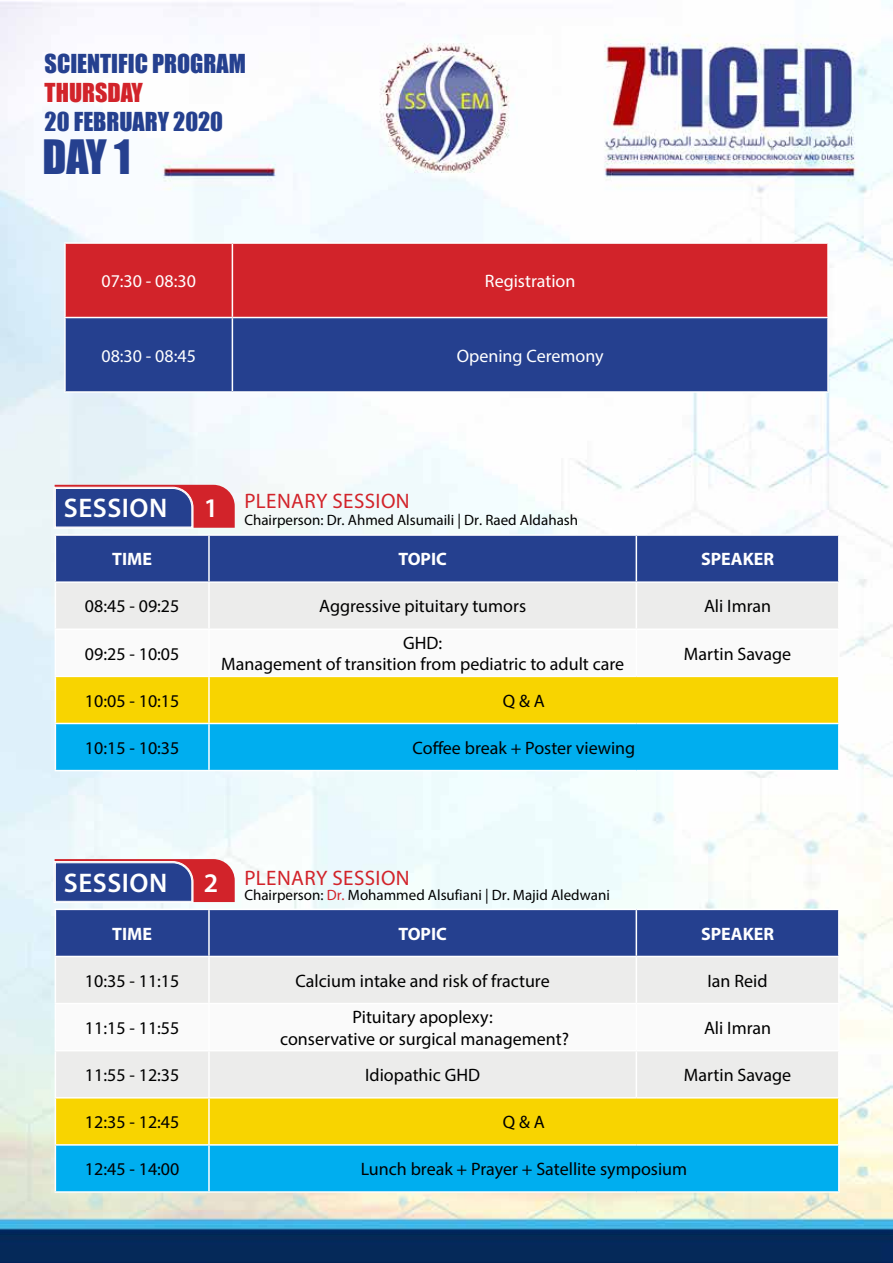
<style>
.page{position:relative;width:893px;height:1263px;background:#fff}
.page>*{position:absolute;margin:0;border:0;box-sizing:border-box;transform-origin:0 0}
.t1{font:43.5px "Impact";color:#25408f}
.t2{font:600 27px "Myriad Pro";letter-spacing:.02em;color:#fff}
.t3{font:24px "Impact";color:#25408f}
.t4{font:24px "Impact";color:#d2232a}
.t5{font:21px "Myriad Pro";letter-spacing:.02em;color:#d2232a}
.t6{font:18px/21.6px "Myriad Pro";color:#000;text-align:center}
.t7{font:18px "Myriad Pro";color:#fff}
.t8{font:700 18px "Myriad Pro";color:#fff}
.t9{font:15px "Myriad Pro";color:#000}
.s1{color:#d2232a}
</style>
<div class="page">
<img style="left:0;top:0;width:893px;height:1263px">
<svg style="left:54px;top:485px;width:181px;height:43px;background:#664a7f"></svg>
<svg style="left:54px;top:859px;width:181px;height:44px;background:#694e81"></svg>
<div style="left:66px;top:244px;width:761px;height:73px;background:#d2232a"></div>
<div style="left:66px;top:318px;width:761px;height:73px;background:#25408f"></div>
<hr style="left:64px;top:242px;width:168px;height:2px;background:#fff">
<hr style="left:64px;top:244px;width:2px;height:73px;background:#fff">
<hr style="left:232px;top:242px;width:597px;height:2px;background:#fff">
<hr style="left:827px;top:244px;width:2px;height:73px;background:#fff">
<hr style="left:64px;top:317px;width:168px;height:1px;background:#fff">
<hr style="left:64px;top:318px;width:2px;height:73px;background:#fff">
<hr style="left:232px;top:317px;width:597px;height:1px;background:#fff">
<hr style="left:827px;top:318px;width:2px;height:73px;background:#fff">
<hr style="left:64px;top:391px;width:168px;height:2px;background:#fff">
<hr style="left:232px;top:391px;width:597px;height:2px;background:#fff">
<hr style="left:232px;top:244px;width:1px;height:73px;background:#fff">
<hr style="left:232px;top:318px;width:1px;height:73px;background:#fff">
<svg style="left:56px;top:536px;width:782px;height:234px"></svg>
<hr style="left:55px;top:583px;width:1px;height:45px;background:#fff">
<hr style="left:838px;top:583px;width:2px;height:45px;background:#fff">
<hr style="left:55px;top:628px;width:154px;height:2px;background:#fff">
<hr style="left:55px;top:630px;width:1px;height:46px;background:#fff">
<hr style="left:209px;top:628px;width:427px;height:2px;background:#fff">
<hr style="left:636px;top:628px;width:204px;height:2px;background:#fff">
<hr style="left:838px;top:630px;width:2px;height:46px;background:#fff">
<hr style="left:55px;top:677px;width:1px;height:46px;background:#fff">
<hr style="left:838px;top:677px;width:2px;height:46px;background:#fff">
<hr style="left:55px;top:723px;width:154px;height:1px;background:#fff">
<hr style="left:55px;top:724px;width:1px;height:46px;background:#fff">
<hr style="left:209px;top:723px;width:427px;height:1px;background:#fff">
<hr style="left:636px;top:723px;width:204px;height:1px;background:#fff">
<hr style="left:838px;top:724px;width:2px;height:46px;background:#fff">
<hr style="left:55px;top:770px;width:154px;height:1px;background:#fff">
<hr style="left:209px;top:770px;width:427px;height:1px;background:#fff">
<hr style="left:636px;top:770px;width:204px;height:1px;background:#fff">
<hr style="left:55px;top:534px;width:154px;height:2px;background:#fff">
<hr style="left:55px;top:536px;width:1px;height:45px;background:#fff">
<hr style="left:209px;top:534px;width:427px;height:2px;background:#fff">
<hr style="left:636px;top:534px;width:204px;height:2px;background:#fff">
<hr style="left:838px;top:536px;width:2px;height:45px;background:#fff">
<hr style="left:55px;top:581px;width:154px;height:2px;background:#fff">
<hr style="left:209px;top:581px;width:427px;height:2px;background:#fff">
<hr style="left:636px;top:581px;width:204px;height:2px;background:#fff">
<hr style="left:55px;top:676px;width:154px;height:1px;background:#fff">
<hr style="left:209px;top:676px;width:427px;height:1px;background:#fff">
<hr style="left:636px;top:676px;width:204px;height:1px;background:#fff">
<hr style="left:636px;top:536px;width:1px;height:45px;background:#fff">
<hr style="left:636px;top:583px;width:1px;height:45px;background:#fff">
<hr style="left:636px;top:630px;width:1px;height:46px;background:#fff">
<hr style="left:208px;top:536px;width:2px;height:45px;background:#fff">
<hr style="left:208px;top:583px;width:2px;height:45px;background:#fff">
<hr style="left:208px;top:630px;width:2px;height:46px;background:#fff">
<hr style="left:208px;top:677px;width:2px;height:46px;background:#fff">
<hr style="left:208px;top:724px;width:2px;height:46px;background:#fff">
<div style="left:56px;top:910px;width:782px;height:46px;background:#25408f"></div>
<div style="left:56px;top:957px;width:782px;height:140px;background:#ececeb"></div>
<svg style="left:56px;top:1004px;width:782px;height:46px"></svg>
<svg style="left:56px;top:1098px;width:782px;height:93px;background:#7dc177"></svg>
<hr style="left:55px;top:957px;width:1px;height:46px;background:#fff">
<hr style="left:838px;top:957px;width:2px;height:46px;background:#fff">
<hr style="left:55px;top:1003px;width:154px;height:1px;background:#fff">
<hr style="left:55px;top:1004px;width:1px;height:46px;background:#fff">
<hr style="left:209px;top:1003px;width:427px;height:1px;background:#fff">
<hr style="left:636px;top:1003px;width:204px;height:1px;background:#fff">
<hr style="left:838px;top:1004px;width:2px;height:46px;background:#fff">
<hr style="left:55px;top:1051px;width:1px;height:46px;background:#fff">
<hr style="left:838px;top:1051px;width:2px;height:46px;background:#fff">
<hr style="left:55px;top:1098px;width:1px;height:46px;background:#fff">
<hr style="left:838px;top:1098px;width:2px;height:46px;background:#fff">
<hr style="left:55px;top:1144px;width:154px;height:2px;background:#fff">
<hr style="left:55px;top:1146px;width:1px;height:45px;background:#fff">
<hr style="left:209px;top:1144px;width:427px;height:2px;background:#fff">
<hr style="left:636px;top:1144px;width:204px;height:2px;background:#fff">
<hr style="left:838px;top:1146px;width:2px;height:45px;background:#fff">
<hr style="left:55px;top:1191px;width:154px;height:2px;background:#fff">
<hr style="left:209px;top:1191px;width:427px;height:2px;background:#fff">
<hr style="left:636px;top:1191px;width:204px;height:2px;background:#fff">
<hr style="left:55px;top:909px;width:154px;height:1px;background:#fff">
<hr style="left:55px;top:910px;width:1px;height:46px;background:#fff">
<hr style="left:209px;top:909px;width:427px;height:1px;background:#fff">
<hr style="left:636px;top:909px;width:204px;height:1px;background:#fff">
<hr style="left:838px;top:910px;width:2px;height:46px;background:#fff">
<hr style="left:55px;top:956px;width:154px;height:1px;background:#fff">
<hr style="left:209px;top:956px;width:427px;height:1px;background:#fff">
<hr style="left:636px;top:956px;width:204px;height:1px;background:#fff">
<hr style="left:55px;top:1050px;width:154px;height:1px;background:#fff">
<hr style="left:209px;top:1050px;width:427px;height:1px;background:#fff">
<hr style="left:636px;top:1050px;width:204px;height:1px;background:#fff">
<hr style="left:55px;top:1097px;width:154px;height:1px;background:#fff">
<hr style="left:209px;top:1097px;width:427px;height:1px;background:#fff">
<hr style="left:636px;top:1097px;width:204px;height:1px;background:#fff">
<hr style="left:636px;top:910px;width:1px;height:46px;background:#fff">
<hr style="left:636px;top:957px;width:1px;height:46px;background:#fff">
<hr style="left:636px;top:1004px;width:1px;height:46px;background:#fff">
<hr style="left:636px;top:1051px;width:1px;height:46px;background:#fff">
<hr style="left:208px;top:910px;width:2px;height:46px;background:#fff">
<hr style="left:208px;top:957px;width:2px;height:46px;background:#fff">
<hr style="left:208px;top:1004px;width:2px;height:46px;background:#fff">
<hr style="left:208px;top:1051px;width:2px;height:46px;background:#fff">
<hr style="left:208px;top:1098px;width:2px;height:46px;background:#fff">
<hr style="left:208px;top:1146px;width:2px;height:45px;background:#fff">
<h3 class="t3" style="left:45px;top:45px;width:203px">SCIENTIFIC PROGRAM</h3>
<h3 class="t4" style="left:45px;top:74px;width:100px">THURSDAY</h3>
<h3 class="t3" style="left:45px;top:103px;width:180px">20 FEBRUARY 2020</h3>
<h1 class="t1" style="left:43px;top:123px;width:90px">DAY 1</h1>
<p class="t7" style="left:101px;top:270px;width:96px">07:30 - 08:30</p>
<p class="t7" style="left:485px;top:270px;width:92px">Registration</p>
<p class="t7" style="left:101px;top:344px;width:96px">08:30 - 08:45</p>
<p class="t7" style="left:457px;top:344px;width:148px">Opening Ceremony</p>
<h2 class="t2" style="left:64px;top:491px;width:105px">SESSION</h2>
<h2 class="t2" style="left:204px;top:491px;width:16px">1</h2>
<p class="t5" style="left:244px;top:488px;width:167px">PLENARY SESSION</p>
<p class="t9" style="left:244px;top:511px;width:335px">Chairperson: Dr. Ahmed Alsumaili | Dr. Raed Aldahash</p>
<p class="t8" style="left:112px;top:547px;width:41px">TIME</p>
<p class="t8" style="left:398px;top:547px;width:50px">TOPIC</p>
<p class="t8" style="left:701px;top:547px;width:74px">SPEAKER</p>
<p class="t6" style="left:85px;top:595px;width:96px">08:45 - 09:25</p>
<p class="t6" style="left:319px;top:595px;width:208px">Aggressive pituitary tumors</p>
<p class="t6" style="left:704px;top:595px;width:69px">Ali Imran</p>
<p class="t6" style="left:85px;top:642px;width:96px">09:25 - 10:05</p>
<p class="t6" style="left:221px;top:632px;width:404px">GHD:<br>Management of transition from pediatric to adult care</p>
<p class="t6" style="left:684px;top:642px;width:109px">Martin Savage</p>
<p class="t6" style="left:85px;top:689px;width:96px">10:05 - 10:15</p>
<p class="t6" style="left:503px;top:689px;width:43px">Q &amp; A</p>
<p class="t6" style="left:85px;top:737px;width:96px">10:15 - 10:35</p>
<p class="t6" style="left:413px;top:737px;width:224px">Coffee break + Poster viewing</p>
<h2 class="t2" style="left:64px;top:865px;width:105px">SESSION</h2>
<h2 class="t2" style="left:204px;top:865px;width:16px">2</h2>
<p class="t5" style="left:244px;top:865px;width:167px">PLENARY SESSION</p>
<p class="t9" style="left:244px;top:886px;width:367px">Chairperson: <span class="s1">Dr.</span> Mohammed Alsufiani | Dr. Majid Aledwani</p>
<p class="t8" style="left:112px;top:922px;width:41px">TIME</p>
<p class="t8" style="left:398px;top:922px;width:50px">TOPIC</p>
<p class="t8" style="left:701px;top:922px;width:74px">SPEAKER</p>
<p class="t6" style="left:85px;top:970px;width:96px">10:35 - 11:15</p>
<p class="t6" style="left:296px;top:970px;width:256px">Calcium intake and risk of fracture</p>
<p class="t6" style="left:708px;top:970px;width:61px">Ian Reid</p>
<p class="t6" style="left:85px;top:1017px;width:96px">11:15 - 11:55</p>
<p class="t6" style="left:280px;top:1006px;width:290px">Pituitary apoplexy:<br>conservative or surgical management?</p>
<p class="t6" style="left:704px;top:1017px;width:69px">Ali Imran</p>
<p class="t6" style="left:85px;top:1064px;width:96px">11:55 - 12:35</p>
<p class="t6" style="left:365px;top:1064px;width:116px">Idiopathic GHD</p>
<p class="t6" style="left:684px;top:1064px;width:109px">Martin Savage</p>
<p class="t6" style="left:85px;top:1111px;width:96px">12:35 - 12:45</p>
<p class="t6" style="left:503px;top:1111px;width:43px">Q &amp; A</p>
<p class="t6" style="left:85px;top:1158px;width:96px">12:45 - 14:00</p>
<p class="t6" style="left:361px;top:1158px;width:328px">Lunch break + Prayer + Satellite symposium</p>
</div>
